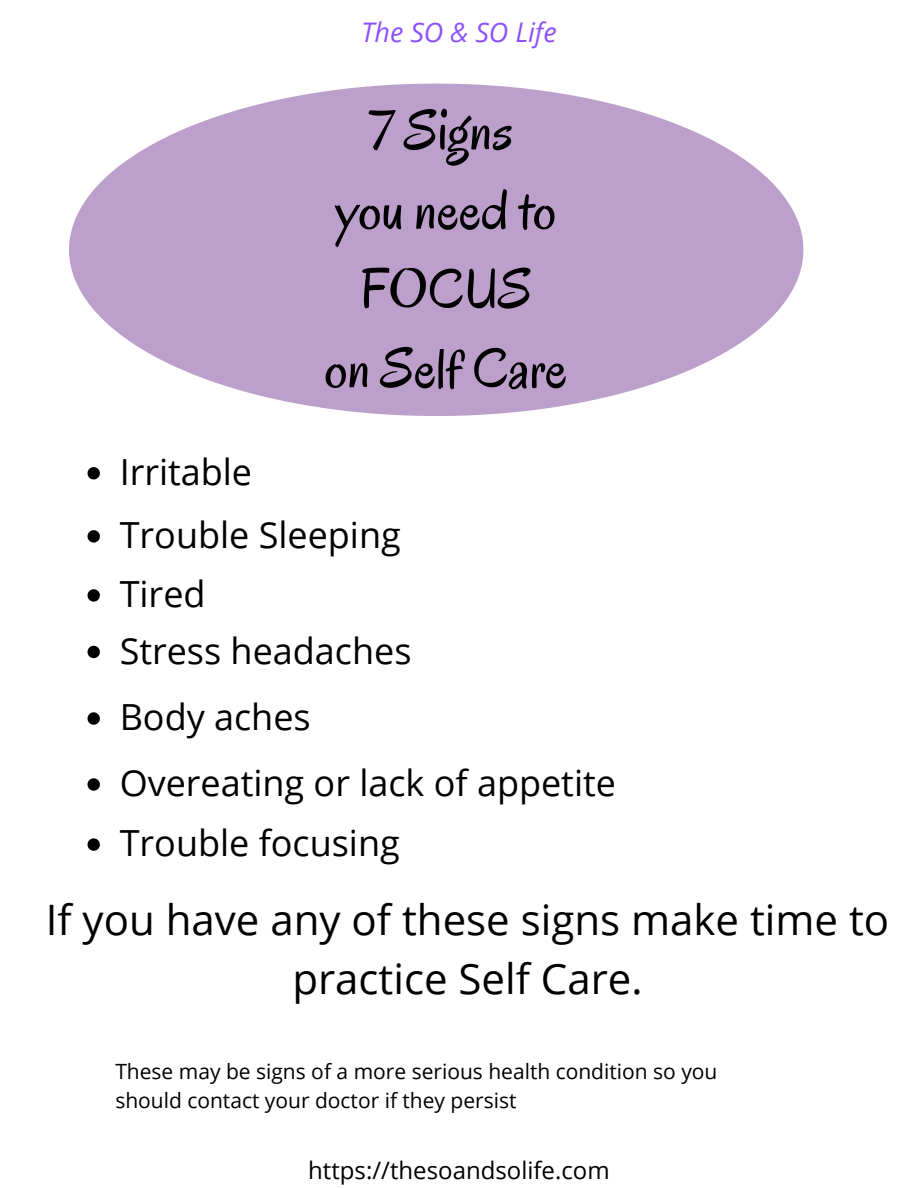
<style>
.page{position:relative;width:918px;height:1188px;background:#fff}
.page>*{position:absolute;margin:0;border:0;box-sizing:border-box;transform-origin:0 0}
.t1{font:57.45px/79.2px "Oregano";color:#000;text-align:center}
.t2{font:42px/58.5px "Open Sans";color:#000;text-align:center}
.t3{font:36px/63.2px "Open Sans";color:#000}
.t4{font:italic 27px "Open Sans";color:#8c52ff}
.t5{font:24px "Open Sans";color:#000}
.t6{font:21px/29.2px "Open Sans";color:#000}
</style>
<div class="page">
<svg style="left:69px;top:84px;width:734px;height:332px;fill:#bca0cb"></svg>
<svg style="left:88px;top:467px;width:12px;height:12px"></svg>
<svg style="left:88px;top:530px;width:12px;height:13px"></svg>
<svg style="left:88px;top:589px;width:12px;height:13px"></svg>
<svg style="left:88px;top:646px;width:12px;height:12px"></svg>
<svg style="left:88px;top:712px;width:12px;height:13px"></svg>
<svg style="left:88px;top:778px;width:12px;height:13px"></svg>
<svg style="left:88px;top:838px;width:12px;height:13px"></svg>
<p class="t4" style="left:361px;top:13px;width:197px">The SO &amp; SO Life</p>
<h1 class="t1" style="left:325px;top:91px;width:244px">7 Signs<br>you need to<br>FOCUS<br>on Self Care</h1>
<p class="t3" style="left:120px;top:440px;width:283px">Irritable<br>Trouble Sleeping</p>
<p class="t3" style="left:120px;top:565px;width:293px;line-height:56.6px">Tired<br>Stress headaches</p>
<p class="t3" style="left:120px;top:683px;width:498px;line-height:66px">Body aches<br>Overeating or lack of appetite</p>
<p class="t3" style="left:120px;top:811px;width:282px">Trouble focusing</p>
<p class="t2" style="left:46px;top:890px;width:845px">If you have any of these signs make time to practice Self Care.</p>
<p class="t6" style="left:115px;top:1056px;width:604px">These may be signs of a more serious health condition so you should contact your doctor if they persist</p>
<p class="t5" style="left:308px;top:1154px;width:303px">https://thesoandsolife.com</p>
</div>
